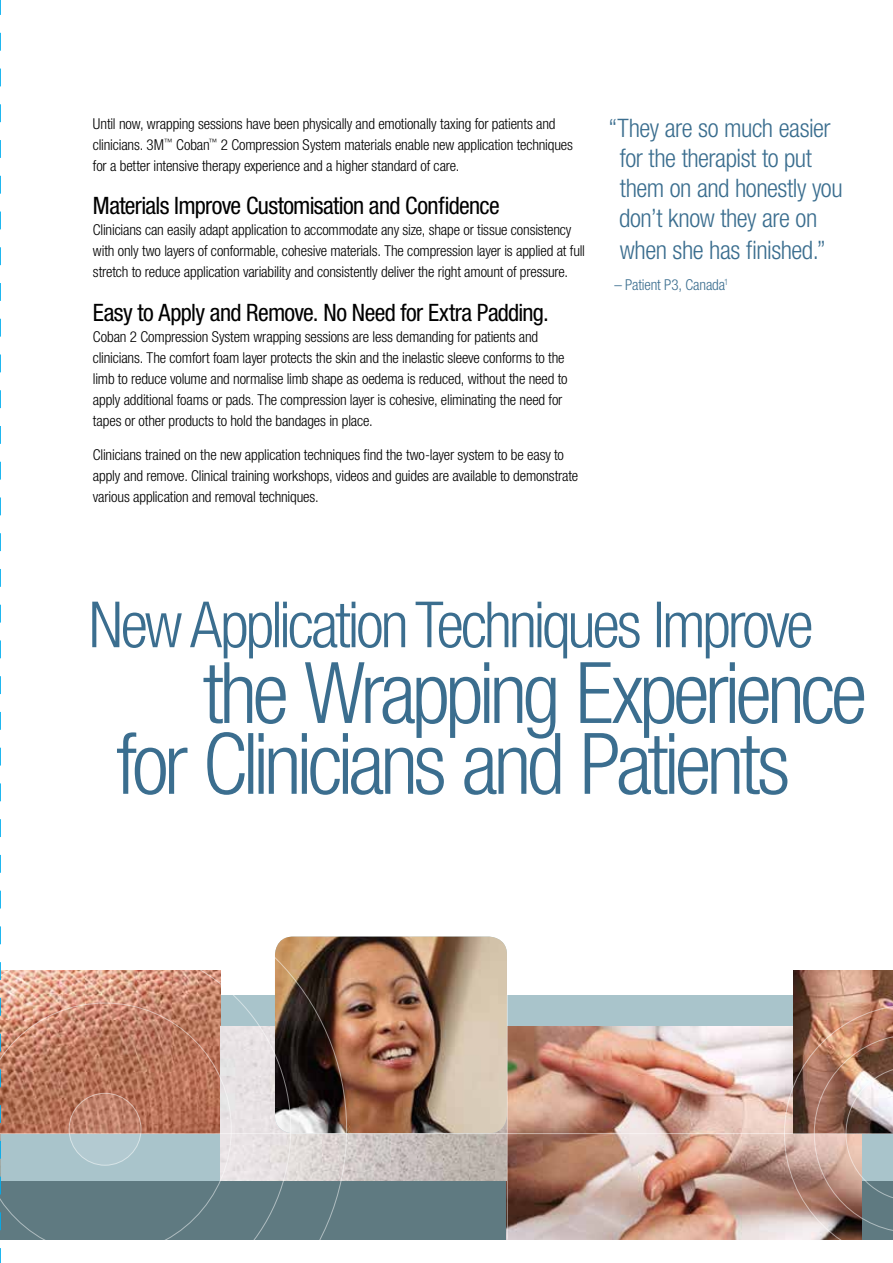
<style>
.page{position:relative;width:893px;height:1263px;background:#fff}
.page>*{position:absolute;margin:0;border:0;box-sizing:border-box;transform-origin:0 0}
.t1{font:300 condensed 25.5px/30.3px "Helvetica Neue";letter-spacing:-.02em;color:#3b6e8f}
.t2{font:condensed 24px "Helvetica Neue";letter-spacing:-.03em;color:#000}
.t3{font:300 condensed 15px/21px "Helvetica Neue";letter-spacing:-.01em;color:#000}
.t4{font:300 condensed 15px "Helvetica Neue";letter-spacing:-.01em;color:#3b6e8f}
</style>
<div class="page">
<img style="left:1px;top:601px;width:892px;height:639px">
<svg style="left:0;top:0;width:1px;height:1263px"></svg>
<p class="t3" style="left:93px;top:113px;width:481px">Until now, wrapping sessions have been physically and emotionally taxing for patients and clinicians. 3M<sup>™</sup> Coban<sup>™</sup> 2 Compression System materials enable new application techniques for a better intensive therapy experience and a higher standard of care.</p>
<h2 class="t2" style="left:93px;top:192px;width:408px">Materials Improve Customisation and Confidence</h2>
<p class="t3" style="left:93px;top:219px;width:494px">Clinicians can easily adapt application to accommodate any size, shape or tissue consistency with only two layers of conformable, cohesive materials. The compression layer is applied at full stretch to reduce application variability and consistently deliver the right amount of pressure.</p>
<h2 class="t2" style="left:93px;top:299px;width:458px">Easy to Apply and Remove. No Need for Extra Padding.</h2>
<p class="t3" style="left:93px;top:326px;width:476px">Coban 2 Compression System wrapping sessions are less demanding for patients and clinicians. The comfort foam layer protects the skin and the inelastic sleeve conforms to the limb to reduce volume and normalise limb shape as oedema is reduced, without the need to apply additional foams or pads. The compression layer is cohesive, eliminating the need for tapes or other products to hold the bandages in place.</p>
<p class="t3" style="left:93px;top:444px;width:487px">Clinicians trained on the new application techniques find the two-layer system to be easy to apply and remove. Clinical training workshops, videos and guides are available to demonstrate various application and removal techniques.</p>
<h1 class="t1" style="left:619px;top:113px;width:225px;text-indent:-11px">“They are so much easier for the therapist to put them on and honestly you don’t know they are on when she has finished.”</h1>
<p class="t4" style="left:614px;top:276px;width:116px">– Patient P3, Canada<sup>1</sup></p>
</div>
